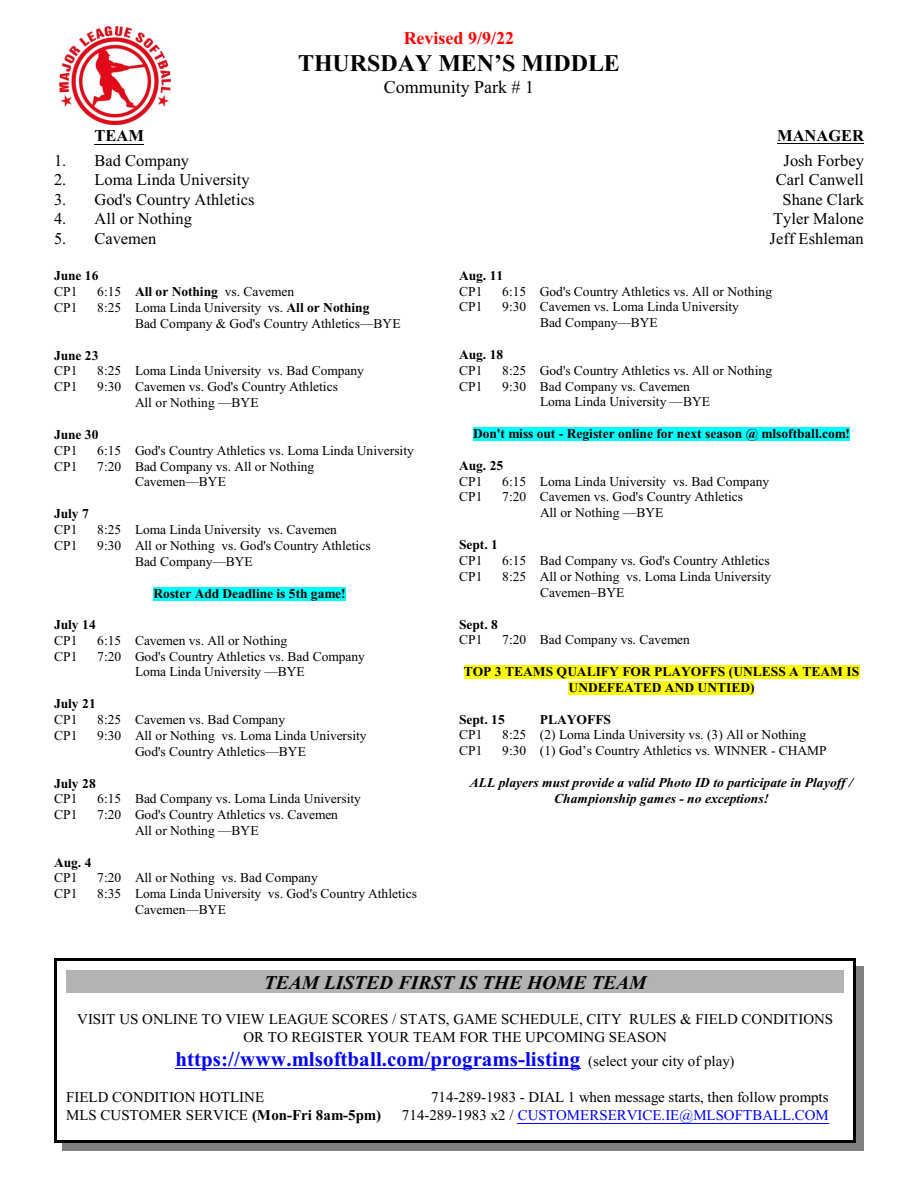
<style>
.page{position:relative;width:918px;height:1188px;background:#fff}
.page>*{position:absolute;margin:0;border:0;box-sizing:border-box;transform-origin:0 0}
.t1{font:700 24px "Times New Roman";color:#000}
.t2{font:700 21px "Times New Roman";color:#00f}
.t3{font:italic 700 19.5px "Times New Roman";color:#000}
.t4{font:18px "Times New Roman";color:#000}
.t5{font:700 18px "Times New Roman";color:#f00}
.t6{font:16.5px "Times New Roman";color:#000}
.t7{font:700 16.5px "Times New Roman";color:#000}
.t8{font:15px/17.7px "Times New Roman";color:#000;text-align:center}
.t9{font:15px "Times New Roman";color:#00f}
.t10{font:13.5px/15.9px "Times New Roman";color:#000}
.t11{font:700 13.5px/15.9px "Times New Roman";color:#000;text-align:center}
.t12{font:italic 700 13.5px/15.6px "Times New Roman";color:#000;text-align:center}
.s1{font-weight:700}
.s2{font-weight:400;font-size:15px;color:#000}
.s3{color:#000}
</style>
<div class="page">
<img style="left:60px;top:27px;width:111px;height:97px">
<div style="left:66px;top:970px;width:778px;height:23px;background:#b3b3b3"></div>
<hr style="left:176px;top:1068px;width:405px;height:1px;background:#00f">
<hr style="left:518px;top:1123px;width:311px;height:1px;background:#00f">
<hr style="left:54px;top:958px;width:3px;height:185px;background:#000">
<hr style="left:853px;top:958px;width:3px;height:185px;background:#000">
<hr style="left:54px;top:958px;width:802px;height:3px;background:#000">
<hr style="left:54px;top:1140px;width:802px;height:3px;background:#000">
<div style="left:856px;top:966px;width:8px;height:185px;background:#808080"></div>
<div style="left:62px;top:1143px;width:802px;height:8px;background:#808080"></div>
<hr style="left:94px;top:144px;width:50px;height:1px;background:#000">
<hr style="left:777px;top:143px;width:87px;height:1px;background:#000">
<div style="left:153px;top:587px;width:193px;height:13px;background:#0ff"></div>
<div style="left:473px;top:428px;width:289px;height:13px;background:#0ff"></div>
<div style="left:762px;top:428px;width:88px;height:13px;background:#0ff"></div>
<div style="left:464px;top:666px;width:396px;height:13px;background:#ff0"></div>
<div style="left:569px;top:681px;width:185px;height:14px;background:#ff0"></div>
<h3 class="t5" style="left:404px;top:32px;width:112px">Revised 9/9/22</h3>
<h1 class="t1" style="left:298px;top:55px;width:323px">THURSDAY MEN’S MIDDLE</h1>
<h3 class="t4" style="left:384px;top:81px;width:152px">Community Park # 1</h3>
<p class="t7" style="left:94px;top:130px;width:51px">TEAM</p>
<p class="t7" style="left:777px;top:130px;width:89px">MANAGER</p>
<p class="t6" style="left:54px;top:155px;width:137px">1. Bad Company</p>
<p class="t6" style="left:783px;top:155px;width:82px">Josh Forbey</p>
<p class="t6" style="left:54px;top:174px;width:197px">2. Loma Linda University</p>
<p class="t6" style="left:776px;top:174px;width:89px">Carl Canwell</p>
<p class="t6" style="left:54px;top:193px;width:202px">3. God's Country Athletics</p>
<p class="t6" style="left:783px;top:193px;width:83px">Shane Clark</p>
<p class="t6" style="left:54px;top:213px;width:140px">4. All or Nothing</p>
<p class="t6" style="left:773px;top:213px;width:92px">Tyler Malone</p>
<p class="t6" style="left:54px;top:232px;width:104px">5. Cavemen</p>
<p class="t6" style="left:769px;top:232px;width:96px">Jeff Eshleman</p>
<p class="t11" style="left:54px;top:269px;width:46px">June 16</p>
<p class="t10" style="left:54px;top:285px;width:25px">CP1</p>
<p class="t10" style="left:97px;top:285px;width:198px">6:15 <span class="s1">All or Nothing</span> vs. Cavemen</p>
<p class="t10" style="left:54px;top:301px;width:25px">CP1</p>
<p class="t10" style="left:135px;top:301px;width:267px;text-indent:-38px">8:25 Loma Linda University vs. <span class="s1">All or Nothing<br></span>Bad Company &amp; God's Country Athletics—BYE</p>
<p class="t11" style="left:54px;top:349px;width:46px">June 23</p>
<p class="t10" style="left:54px;top:364px;width:25px">CP1</p>
<p class="t10" style="left:97px;top:364px;width:268px">8:25 Loma Linda University vs. Bad Company</p>
<p class="t10" style="left:54px;top:380px;width:25px">CP1</p>
<p class="t10" style="left:135px;top:380px;width:204px;text-indent:-38px">9:30 Cavemen vs. God's Country Athletics<br>All or Nothing —BYE</p>
<p class="t11" style="left:54px;top:428px;width:46px">June 30</p>
<p class="t10" style="left:54px;top:444px;width:25px">CP1</p>
<p class="t10" style="left:97px;top:444px;width:318px">6:15 God's Country Athletics vs. Loma Linda University</p>
<p class="t10" style="left:54px;top:459px;width:25px">CP1</p>
<p class="t10" style="left:135px;top:459px;width:181px;text-indent:-38px">7:20 Bad Company vs. All or Nothing<br>Cavemen—BYE</p>
<p class="t11" style="left:54px;top:507px;width:36px">July 7</p>
<p class="t10" style="left:54px;top:523px;width:25px">CP1</p>
<p class="t10" style="left:97px;top:523px;width:241px">8:25 Loma Linda University vs. Cavemen</p>
<p class="t10" style="left:54px;top:539px;width:25px">CP1</p>
<p class="t10" style="left:135px;top:539px;width:237px;text-indent:-38px">9:30 All or Nothing vs. God's Country Athletics<br>Bad Company—BYE</p>
<p class="t11" style="left:153px;top:587px;width:194px">Roster Add Deadline is 5th game!</p>
<p class="t11" style="left:54px;top:618px;width:43px">July 14</p>
<p class="t10" style="left:54px;top:634px;width:25px">CP1</p>
<p class="t10" style="left:97px;top:634px;width:192px">6:15 Cavemen vs. All or Nothing</p>
<p class="t10" style="left:54px;top:649px;width:25px">CP1</p>
<p class="t10" style="left:135px;top:649px;width:232px;text-indent:-38px">7:20 God's Country Athletics vs. Bad Company<br>Loma Linda University —BYE</p>
<p class="t11" style="left:54px;top:697px;width:43px">July 21</p>
<p class="t10" style="left:54px;top:713px;width:25px">CP1</p>
<p class="t10" style="left:97px;top:713px;width:190px">8:25 Cavemen vs. Bad Company</p>
<p class="t10" style="left:54px;top:729px;width:25px">CP1</p>
<p class="t10" style="left:135px;top:729px;width:233px;text-indent:-38px">9:30 All or Nothing vs. Loma Linda University<br>God's Country Athletics—BYE</p>
<p class="t11" style="left:54px;top:777px;width:43px">July 28</p>
<p class="t10" style="left:54px;top:792px;width:25px">CP1</p>
<p class="t10" style="left:97px;top:792px;width:265px">6:15 Bad Company vs. Loma Linda University</p>
<p class="t10" style="left:54px;top:808px;width:25px">CP1</p>
<p class="t10" style="left:135px;top:808px;width:204px;text-indent:-38px">7:20 God's Country Athletics vs. Cavemen<br>All or Nothing —BYE</p>
<p class="t11" style="left:54px;top:856px;width:39px">Aug. 4</p>
<p class="t10" style="left:54px;top:871px;width:25px">CP1</p>
<p class="t10" style="left:97px;top:871px;width:222px">7:20 All or Nothing vs. Bad Company</p>
<p class="t10" style="left:54px;top:887px;width:25px">CP1</p>
<p class="t10" style="left:135px;top:887px;width:283px;text-indent:-38px">8:35 Loma Linda University vs. God's Country Athletics<br>Cavemen—BYE</p>
<p class="t11" style="left:459px;top:269px;width:46px">Aug. 11</p>
<p class="t10" style="left:459px;top:284px;width:25px">CP1</p>
<p class="t10" style="left:502px;top:284px;width:271px">6:15 God's Country Athletics vs. All or Nothing</p>
<p class="t10" style="left:459px;top:300px;width:25px">CP1</p>
<p class="t10" style="left:540px;top:300px;width:201px;text-indent:-38px">9:30 Cavemen vs. Loma Linda University<br>Bad Company—BYE</p>
<p class="t11" style="left:459px;top:348px;width:46px">Aug. 18</p>
<p class="t10" style="left:459px;top:364px;width:25px">CP1</p>
<p class="t10" style="left:502px;top:364px;width:271px">8:25 God's Country Athletics vs. All or Nothing</p>
<p class="t10" style="left:459px;top:379px;width:25px">CP1</p>
<p class="t10" style="left:540px;top:379px;width:172px;text-indent:-38px">9:30 Bad Company vs. Cavemen<br>Loma Linda University —BYE</p>
<p class="t11" style="left:473px;top:427px;width:379px">Don't miss out - Register online for next season @ mlsoftball.com!</p>
<p class="t11" style="left:459px;top:459px;width:46px">Aug. 25</p>
<p class="t10" style="left:459px;top:474px;width:25px">CP1</p>
<p class="t10" style="left:502px;top:474px;width:269px">6:15 Loma Linda University vs. Bad Company</p>
<p class="t10" style="left:459px;top:490px;width:25px">CP1</p>
<p class="t10" style="left:540px;top:490px;width:205px;text-indent:-38px">7:20 Cavemen vs. God's Country Athletics<br>All or Nothing —BYE</p>
<p class="t11" style="left:459px;top:538px;width:40px">Sept. 1</p>
<p class="t10" style="left:459px;top:554px;width:25px">CP1</p>
<p class="t10" style="left:502px;top:554px;width:269px">6:15 Bad Company vs. God's Country Athletics</p>
<p class="t10" style="left:459px;top:570px;width:25px">CP1</p>
<p class="t10" style="left:540px;top:570px;width:233px;text-indent:-38px">8:25 All or Nothing vs. Loma Linda University<br>Cavemen–BYE</p>
<p class="t11" style="left:459px;top:618px;width:40px">Sept. 8</p>
<p class="t10" style="left:459px;top:633px;width:25px">CP1</p>
<p class="t10" style="left:502px;top:633px;width:189px">7:20 Bad Company vs. Cavemen</p>
<p class="t11" style="left:464px;top:665px;width:397px">TOP 3 TEAMS QUALIFY FOR PLAYOFFS (UNLESS A TEAM IS<br>UNDEFEATED AND UNTIED)</p>
<p class="t11" style="left:459px;top:713px;width:47px">Sept. 15</p>
<p class="t11" style="left:540px;top:713px;width:73px">PLAYOFFS</p>
<p class="t10" style="left:459px;top:728px;width:25px">CP1</p>
<p class="t10" style="left:502px;top:728px;width:306px">8:25 (2) Loma Linda University vs. (3) All or Nothing</p>
<p class="t10" style="left:459px;top:744px;width:25px">CP1</p>
<p class="t10" style="left:502px;top:744px;width:326px">9:30 (1) God’s Country Athletics vs. WINNER - CHAMP</p>
<p class="t12" style="left:470px;top:776px;width:385px">ALL players must provide a valid Photo ID to participate in Playoff /<br>Championship games - no exceptions!</p>
<h3 class="t3" style="left:264px;top:975px;width:384px">TEAM LISTED FIRST IS THE HOME TEAM</h3>
<p class="t8" style="left:77px;top:1012px;width:758px">VISIT US ONLINE TO VIEW LEAGUE SCORES / STATS, GAME SCHEDULE, CITY RULES &amp; FIELD CONDITIONS<br>OR TO REGISTER YOUR TEAM FOR THE UPCOMING SEASON</p>
<h2 class="t2" style="left:176px;top:1052px;width:561px">https://www.mlsoftball.com/programs-listing <span class="s2">(select your city of play)</span></h2>
<p class="t8" style="left:66px;top:1090px;width:199px">FIELD CONDITION HOTLINE</p>
<p class="t8" style="left:431px;top:1090px;width:399px">714-289-1983 - DIAL 1 when message starts, then follow prompts</p>
<p class="t8" style="left:66px;top:1108px;width:316px">MLS CUSTOMER SERVICE <span class="s1">(Mon-Fri 8am-5pm)</span></p>
<p class="t9" style="left:402px;top:1110px;width:428px"><span class="s3">714-289-1983 x2 /</span> CUSTOMERSERVICE.IE@MLSOFTBALL.COM</p>
</div>
